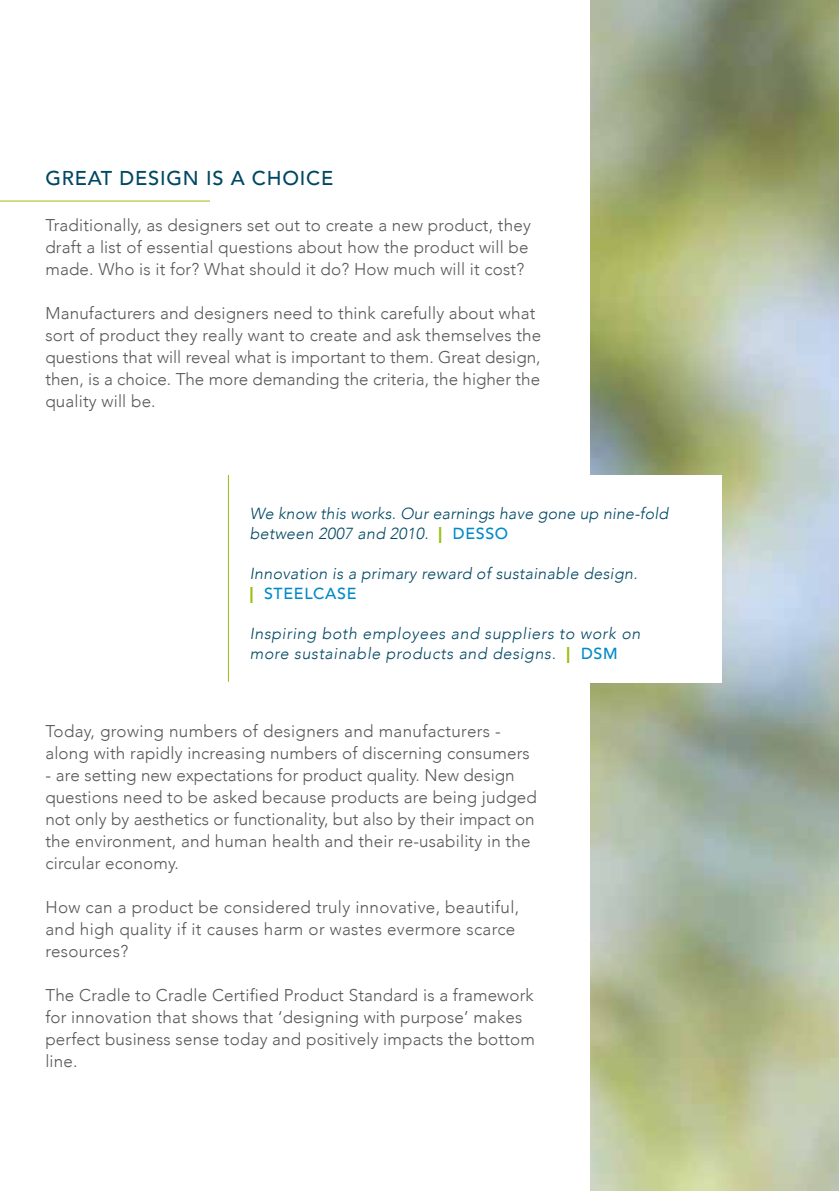
<style>
.page{position:relative;width:840px;height:1191px;background:#fff}
.page>*{position:absolute;margin:0;border:0;box-sizing:border-box;transform-origin:0 0}
.t1{font:500 20px "Avenir";letter-spacing:.04em;color:#004763}
.t2{font:300 17px/22px "Avenir";letter-spacing:.01em;color:#58585a}
.t3{font:italic 300 16px/20px "Avenir";letter-spacing:.02em;color:#004763}
.t4{font:italic 300 16px/20px "Avenir";letter-spacing:.04em;color:#004763}
.s1{font-weight:900;font-style:normal;color:#97bf0d}
.s2{font-weight:500;font-style:normal;color:#008ac9}
</style>
<div class="page">
<img style="left:590px;top:1px;width:248px;height:1190px">
<div style="left:229px;top:475px;width:492px;height:208px;background:#fff"></div>
<hr style="left:228px;top:475px;width:1px;height:207px;background:#97bf0d">
<hr style="left:0;top:200px;width:210px;height:1px;background:#97bf0d">
<p class="t1" style="left:45px;top:164px;width:289px">GREAT DESIGN IS A CHOICE</p>
<p class="t2" style="left:45px;top:214px;width:486px">Traditionally, as designers set out to create a new product, they draft a list of essential questions about how the product will be made. Who is it for? What should it do? How much will it cost?</p>
<p class="t2" style="left:45px;top:302px;width:497px">Manufacturers and designers need to think carefully about what sort of product they really want to create and ask themselves the questions that will reveal what is important to them. Great design, then, is a choice. The more demanding the criteria, the higher the quality will be.</p>
<p class="t3" style="left:249px;top:504px;width:420px">We know this works. Our earnings have gone up nine-fold between 2007 and 2010. <span class="s1">|</span> <span class="s2">DESSO</span></p>
<p class="t3" style="left:249px;top:564px;width:389px">Innovation is a primary reward of sustainable design. <span class="s1">|</span> <span class="s2">STEELCASE</span></p>
<p class="t4" style="left:249px;top:624px;width:392px">Inspiring both employees and suppliers to work on more sustainable products and designs. <span class="s1">|</span> <span class="s2">DSM</span></p>
<p class="t2" style="left:45px;top:720px;width:485px">Today, growing numbers of designers and manufacturers - along with rapidly increasing numbers of discerning consumers</p>
<p class="t2" style="left:45px;top:764px;width:493px">- are setting new expectations for product quality. New design questions need to be asked because products are being judged not only by aesthetics or functionality, but also by their impact on the environment, and human health and their re-usability in the circular economy.</p>
<p class="t2" style="left:45px;top:896px;width:475px">How can a product be considered truly innovative, beautiful, and high quality if it causes harm or wastes evermore scarce resources?</p>
<p class="t2" style="left:45px;top:984px;width:491px">The Cradle to Cradle Certified Product Standard is a framework for innovation that shows that ‘designing with purpose’ makes perfect business sense today and positively impacts the bottom line.</p>
</div>
